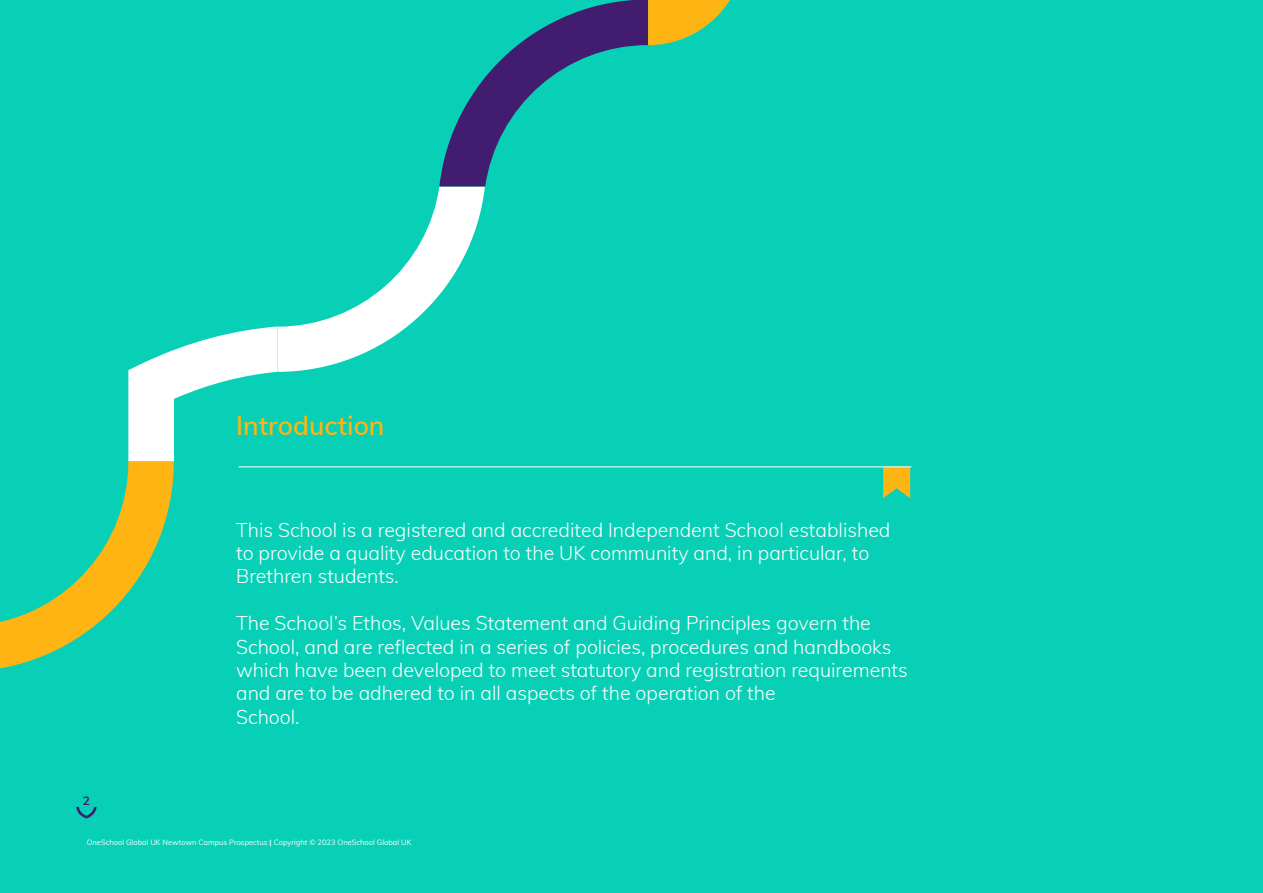
<style>
.page{position:relative;width:1263px;height:893px;background:#08d0b6}
.page>*{position:absolute;margin:0;border:0;box-sizing:border-box;transform-origin:0 0}
.t1{font:600 26.25px "Muli";color:#feb413}
.t2{font:300 19.5px/23.4px "Muli";color:#fff}
.t3{font:700 12px "Muli";color:#421c6e}
.t4{font:7.5px "Muli";color:#fff}
.s1{font-weight:700}
</style>
<div class="page">
<svg style="left:883px;top:468px;width:27px;height:30px"></svg>
<hr style="left:238px;top:467px;width:673px;height:1px;background:#fff">
<svg style="left:0;top:0;width:745px;height:669px"></svg>
<svg style="left:76px;top:807px;width:21px;height:12px"></svg>
<h1 class="t1" style="left:236px;top:406px;width:150px">Introduction</h1>
<p class="t2" style="left:236px;top:517px;width:656px">This School is a registered and accredited Independent School established to provide a quality education to the UK community and, in particular, to<br>Brethren students.</p>
<p class="t2" style="left:236px;top:611px;width:673px">The School’s Ethos, Values Statement and Guiding Principles govern the School, and are reflected in a series of policies, procedures and handbooks which have been developed to meet statutory and registration requirements and are to be adhered to in all aspects of the operation of the<br>School.</p>
<p class="t3" style="left:83px;top:792px;width:9px">2</p>
<p class="t4" style="left:87px;top:836px;width:326px">OneSchool Global UK Newtown Campus Prospectus <span class="s1">|</span> Copyright © 2023 OneSchool Global UK</p>
</div>
